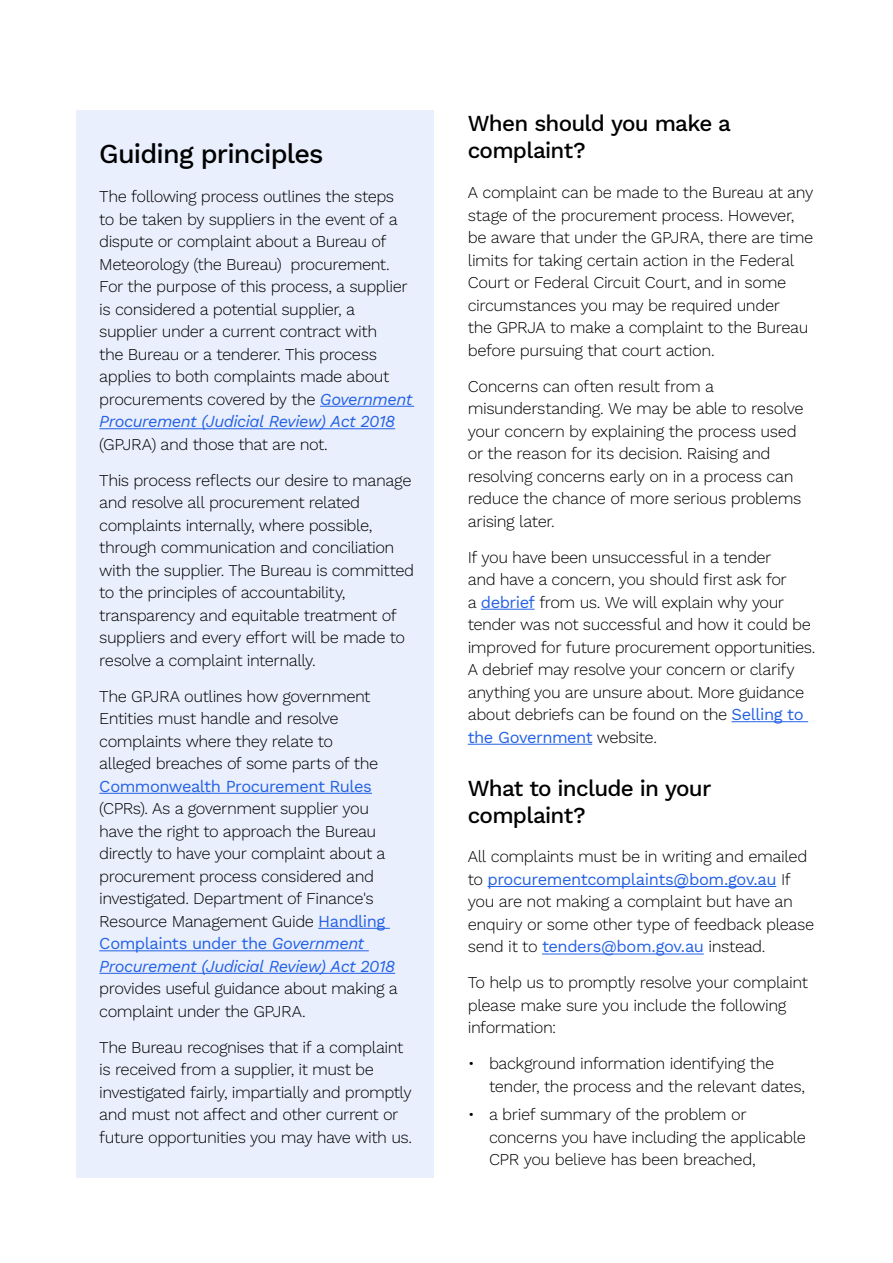
<style>
.page{position:relative;width:893px;height:1263px;background:#fff}
.page>*{position:absolute;margin:0;border:0;box-sizing:border-box;transform-origin:0 0}
.t1{font:500 27px "Work Sans";letter-spacing:-.03em;color:#000}
.t2{font:500 22.5px/27px "Work Sans";letter-spacing:-.035em;color:#000}
.Body{font:300 16.5px/22.5px "Work Sans";letter-spacing:-.03em;color:#000}
.s1{font-weight:400;font-style:italic;color:#2461e5}
.s2{font-weight:400;color:#2461e5}
</style>
<div class="page">
<div style="left:77px;top:111px;width:357px;height:1067px;background:#e9effc"></div>
<hr style="left:320px;top:406px;width:94px;height:1px;background:#2461e5">
<hr style="left:99px;top:428px;width:296px;height:1px;background:#2461e5">
<hr style="left:99px;top:793px;width:273px;height:1px;background:#2461e5">
<hr style="left:318px;top:928px;width:72px;height:1px;background:#2461e5">
<hr style="left:99px;top:950px;width:270px;height:1px;background:#2461e5">
<hr style="left:99px;top:973px;width:296px;height:1px;background:#2461e5">
<hr style="left:481px;top:609px;width:54px;height:1px;background:#2461e5">
<hr style="left:732px;top:721px;width:76px;height:1px;background:#2461e5">
<hr style="left:468px;top:744px;width:124px;height:1px;background:#2461e5">
<hr style="left:487px;top:886px;width:289px;height:1px;background:#2461e5">
<hr style="left:542px;top:953px;width:162px;height:1px;background:#2461e5">
<h2 class="t1" style="left:99px;top:133px;width:226px">Guiding principles</h2>
<p class="Body" style="left:99px;top:185px;width:314px">The following process outlines the steps to be taken by suppliers in the event of a dispute or complaint about a Bureau of Meteorology (the Bureau) procurement.<br>For the purpose of this process, a supplier is considered a potential supplier, a supplier under a current contract with<br>the Bureau or a tenderer. This process applies to both complaints made about procurements covered by the <span class="s1">Government Procurement (Judicial Review) Act 2018 </span>(GPJRA) and those that are not.</p>
<p class="Body" style="left:99px;top:468px;width:316px">This process reflects our desire to manage and resolve all procurement related complaints internally, where possible, through communication and conciliation with the supplier. The Bureau is committed to the principles of accountability, transparency and equitable treatment of suppliers and every effort will be made to resolve a complaint internally.</p>
<p class="Body" style="left:99px;top:684px;width:300px">The GPJRA outlines how government Entities must handle and resolve complaints where they relate to<br>alleged breaches of some parts of the <span class="s2">Commonwealth Procurement Rules </span>(CPRs). As a government supplier you have the right to approach the Bureau directly to have your complaint about a procurement process considered and investigated. Department of Finance's Resource Management Guide <span class="s2">Handling Complaints under the</span> <span class="s1">Government Procurement (Judicial Review) Act 2018 </span>provides useful guidance about making a complaint under the GPJRA.</p>
<p class="Body" style="left:99px;top:1035px;width:314px">The Bureau recognises that if a complaint is received from a supplier, it must be investigated fairly, impartially and promptly and must not affect and other current or future opportunities you may have with us.</p>
<h3 class="t2" style="left:468px;top:109px;width:265px">When should you make a complaint?</h3>
<p class="Body" style="left:468px;top:180px;width:347px">A complaint can be made to the Bureau at any stage of the procurement process. However, be aware that under the GPJRA, there are time limits for taking certain action in the Federal Court or Federal Circuit Court, and in some circumstances you may be required under<br>the GPRJA to make a complaint to the Bureau before pursuing that court action.</p>
<p class="Body" style="left:468px;top:374px;width:337px">Concerns can often result from a misunderstanding. We may be able to resolve your concern by explaining the process used or the reason for its decision. Raising and resolving concerns early on in a process can reduce the chance of more serious problems arising later.</p>
<p class="Body" style="left:468px;top:545px;width:349px">If you have been unsuccessful in a tender<br>and have a concern, you should first ask for<br>a <span class="s2">debrief</span> from us. We will explain why your tender was not successful and how it could be improved for future procurement opportunities.<br>A debrief may resolve your concern or clarify anything you are unsure about. More guidance about debriefs can be found on the <span class="s2">Selling to the Government</span> website.</p>
<h3 class="t2" style="left:468px;top:774px;width:245px">What to include in your complaint?</h3>
<p class="Body" style="left:468px;top:845px;width:348px">All complaints must be in writing and emailed to <span class="s2">procurementcomplaints@bom.gov.au</span> If you are not making a complaint but have an enquiry or some other type of feedback please send it to <span class="s2">tenders@bom.gov.au</span> instead.</p>
<p class="Body" style="left:468px;top:971px;width:342px">To help us to promptly resolve your complaint please make sure you include the following information:</p>
<p class="Body" style="left:489px;top:1052px;width:318px;text-indent:-21px">• background information identifying the tender, the process and the relevant dates,</p>
<p class="Body" style="left:489px;top:1103px;width:318px;text-indent:-21px">• a brief summary of the problem or concerns you have including the applicable<br>CPR you believe has been breached,</p>
</div>
